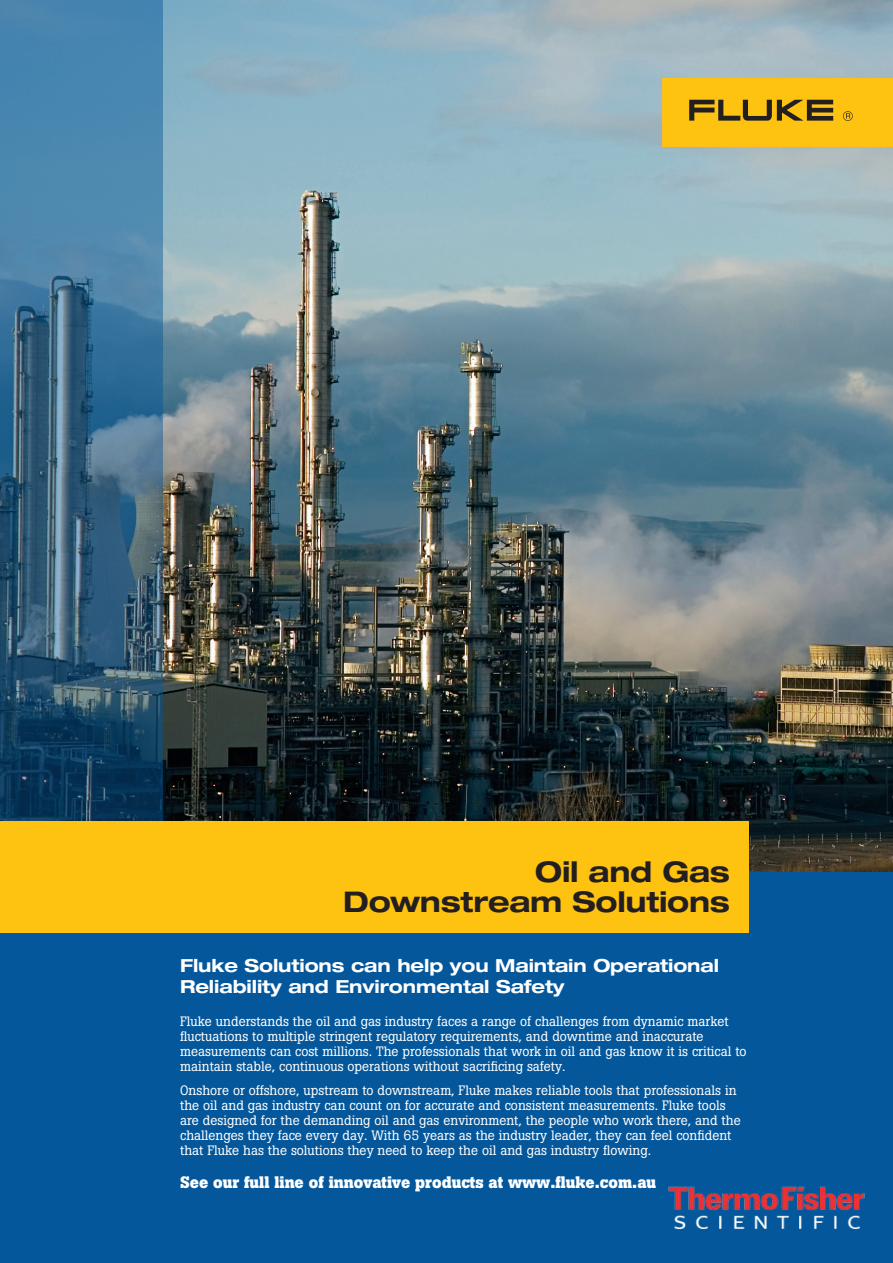
<style>
.page{position:relative;width:893px;height:1263px;background:#fff}
.page>*{position:absolute;margin:0;border:0;box-sizing:border-box;transform-origin:0 0}
.Headline-cover_2015{font:700 expanded 28.5px/30px "Helvetica Neue LT Std";letter-spacing:-.01em;color:#231f20;text-align:right}
.Subhead-cover_2015{font:700 expanded 18px/21px "Helvetica Neue LT Pro";letter-spacing:-.005em;color:#fff}
.Body_copy-cover_2015{font:700 16.5px "Boton Pro";color:#fff}
.Body_copy-cover_2015-2{font:13.5px/15px "Boton Pro";color:#fff}
</style>
<div class="page">
<img style="left:163px;top:0;width:730px;height:872px">
<div style="left:1px;top:872px;width:892px;height:391px;background:#04579b"></div>
<svg style="left:1px;top:0;width:162px;height:821px;background:#3a6a8b"></svg>
<div style="left:1px;top:821px;width:748px;height:112px;background:#fec210"></div>
<div style="left:662px;top:78px;width:231px;height:69px;background:#fec210"></div>
<svg style="left:689px;top:100px;width:144px;height:21px"></svg>
<svg style="left:843px;top:111px;width:10px;height:10px"></svg>
<img style="left:668px;top:1186px;width:197px;height:44px">
<p class="Headline-cover_2015" style="left:343px;top:856px;width:388px">Oil and Gas<br>Downstream Solutions</p>
<p class="Subhead-cover_2015" style="left:180px;top:954px;width:540px">Fluke Solutions can help you Maintain Operational<br>Reliability and Environmental Safety</p>
<p class="Body_copy-cover_2015-2" style="left:180px;top:1013px;width:568px">Fluke understands the oil and gas industry faces a range of challenges from dynamic market fluctuations to multiple stringent regulatory requirements, and downtime and inaccurate measurements can cost millions. The professionals that work in oil and gas know it is critical to maintain stable, continuous operations without sacrificing safety.</p>
<p class="Body_copy-cover_2015-2" style="left:180px;top:1082px;width:562px">Onshore or offshore, upstream to downstream, Fluke makes reliable tools that professionals in the oil and gas industry can count on for accurate and consistent measurements. Fluke tools are designed for the demanding oil and gas environment, the people who work there, and the challenges they face every day. With 65 years as the industry leader, they can feel confident that Fluke has the solutions they need to keep the oil and gas industry flowing.</p>
<p class="Body_copy-cover_2015" style="left:180px;top:1171px;width:478px">See our full line of innovative products at www.fluke.com.au</p>
</div>
